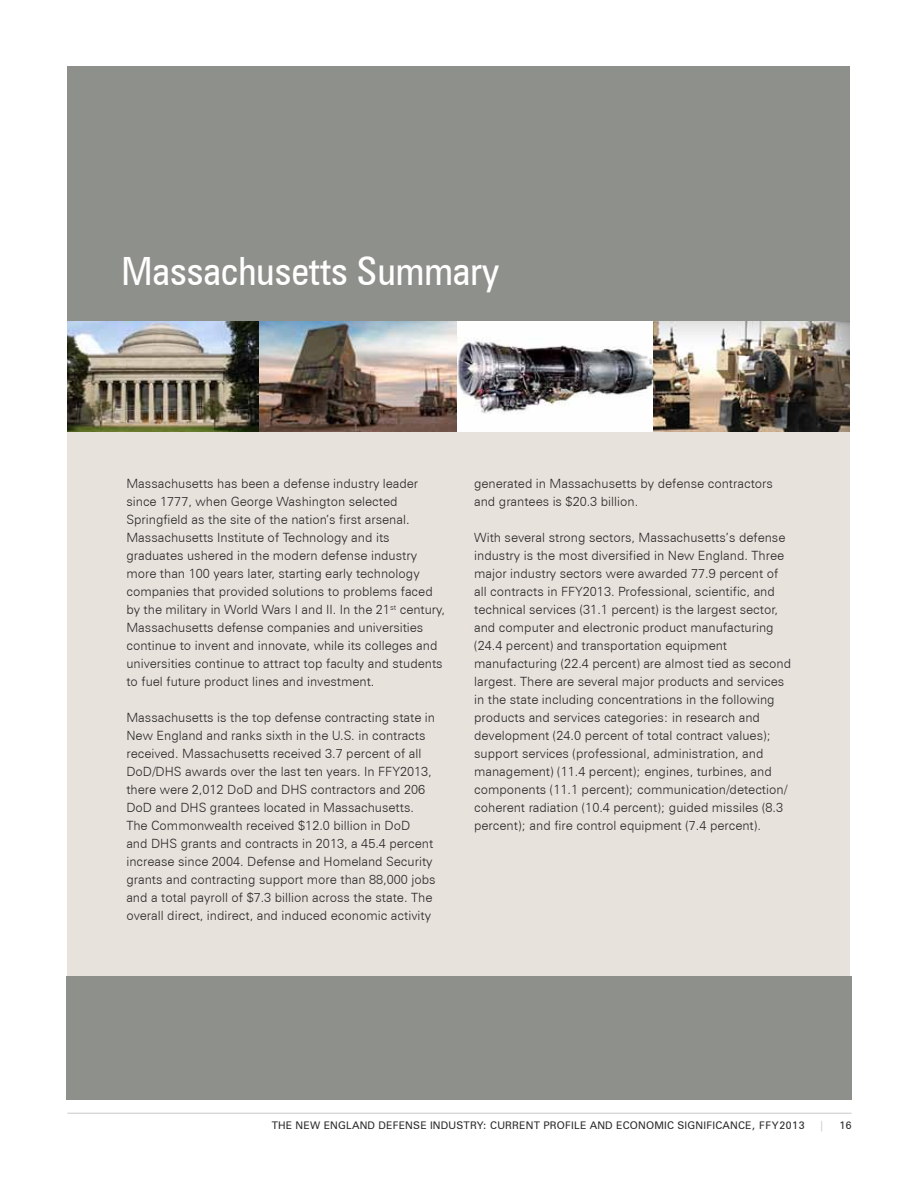
<style>
.page{position:relative;width:918px;height:1188px;background:#fff}
.page>*{position:absolute;margin:0;border:0;box-sizing:border-box;transform-origin:0 0}
.t1{font:condensed 39px "Zurich BT";color:#fff}
.t2{font:300 12.75px/18px "Zurich BT";color:#292829}
.t3{font:10.5px "Zurich BT";letter-spacing:.02em;color:#292829}
.t4{font:10.5px "Zurich BT";color:#c7c8ca}
</style>
<div class="page">
<hr style="left:67px;top:1113px;width:785px;height:1px;background:#c7c8ca">
<div style="left:67px;top:93px;width:783px;height:1006px;background:#e8e2dc"></div>
<div style="left:67px;top:66px;width:783px;height:318px;background:#8e918b"></div>
<img style="left:67px;top:322px;width:586px;height:110px">
<img style="left:653px;top:322px;width:197px;height:110px">
<div style="left:66px;top:976px;width:786px;height:123px;background:#8e918b"></div>
<h1 class="t1" style="left:122px;top:248px;width:379px">Massachusetts Summary</h1>
<p class="t2" style="left:126px;top:475px;width:320px">Massachusetts has been a defense industry leader since 1777, when George Washington selected Springfield as the site of the nation’s first arsenal.<br>Massachusetts Institute of Technology and its graduates ushered in the modern defense industry more than 100 years later, starting early technology companies that provided solutions to problems faced by the military in World Wars I and II. In the 21<sup>st</sup> century, Massachusetts defense companies and universities continue to invent and innovate, while its colleges and universities continue to attract top faculty and students to fuel future product lines and investment.</p>
<p class="t2" style="left:126px;top:709px;width:311px">Massachusetts is the top defense contracting state in New England and ranks sixth in the U.S. in contracts received. Massachusetts received 3.7 percent of all DoD/DHS awards over the last ten years. In FFY2013, there were 2,012 DoD and DHS contractors and 206<br>DoD and DHS grantees located in Massachusetts.<br>The Commonwealth received $12.0 billion in DoD<br>and DHS grants and contracts in 2013, a 45.4 percent increase since 2004. Defense and Homeland Security grants and contracting support more than 88,000 jobs and a total payroll of $7.3 billion across the state. The overall direct, indirect, and induced economic activity</p>
<p class="t2" style="left:474px;top:475px;width:300px">generated in Massachusetts by defense contractors and grantees is $20.3 billion.</p>
<p class="t2" style="left:474px;top:529px;width:318px">With several strong sectors, Massachusetts’s defense industry is the most diversified in New England. Three major industry sectors were awarded 77.9 percent of all contracts in FFY2013. Professional, scientific, and technical services (31.1 percent) is the largest sector, and computer and electronic product manufacturing (24.4 percent) and transportation equipment manufacturing (22.4 percent) are almost tied as second largest. There are several major products and services in the state including concentrations in the following products and services categories: in research and development (24.0 percent of total contract values); support services (professional, administration, and management) (11.4 percent); engines, turbines, and components (11.1 percent); communication/detection/ coherent radiation (10.4 percent); guided missiles (8.3 percent); and fire control equipment (7.4 percent).</p>
<p class="t3" style="left:272px;top:1119px;width:495px">THE NEW ENGLAND DEFENSE INDUSTRY: CURRENT PROFILE AND ECONOMIC SIGNIFICANCE, FFY</p>
<p class="t3" style="left:779px;top:1119px;width:27px">2013</p>
<p class="t4" style="left:819px;top:1119px;width:7px">|</p>
<p class="t3" style="left:839px;top:1119px;width:14px">16</p>
</div>
